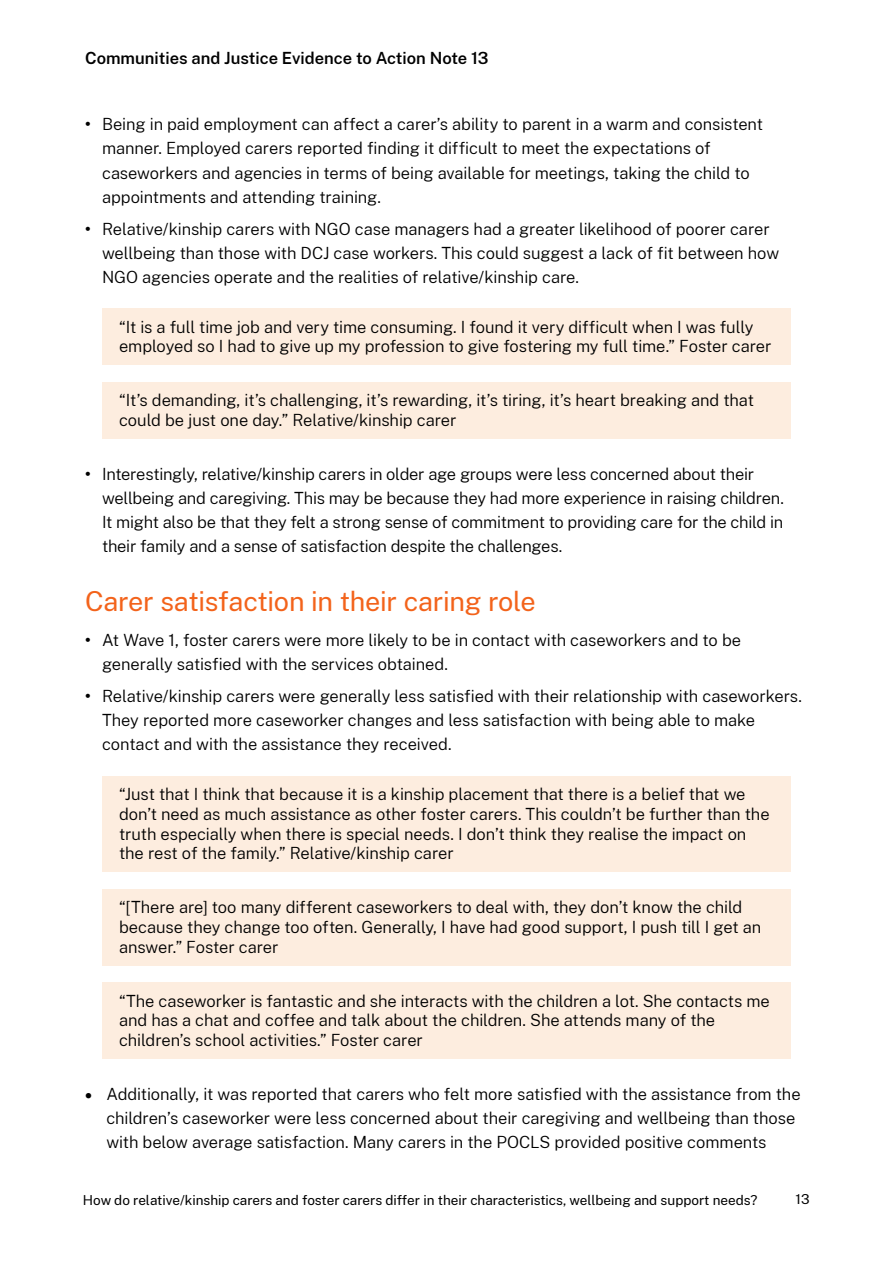
<style>
.page{position:relative;width:893px;height:1263px;background:#fff}
.page>*{position:absolute;margin:0;border:0;box-sizing:border-box;transform-origin:0 0}
.t1{font:27px "Public Sans";letter-spacing:-.01em;color:#f3631b}
.Bullet{font:300 16.5px/24px "Public Sans";letter-spacing:-.005em;color:#000}
.Pull_quote{font:300 16.5px/19.8px "Public Sans";letter-spacing:-.005em;color:#000}
.t2{font:600 16.5px "Public Sans";color:#000}
.t3{font:13.5px "Public Sans";color:#000}
.s1{font-weight:700}
</style>
<div class="page">
<div style="left:102px;top:308px;width:689px;height:57px;background:#fdeddf"></div>
<div style="left:102px;top:382px;width:689px;height:56px;background:#fdeddf"></div>
<div style="left:102px;top:776px;width:689px;height:96px;background:#fdeddf"></div>
<div style="left:102px;top:889px;width:689px;height:76px;background:#fdeddf"></div>
<div style="left:102px;top:982px;width:689px;height:76px;background:#fdeddf"></div>
<p class="t2" style="left:85px;top:46px;width:405px">Communities and Justice Evidence to Action Note 13</p>
<p class="Bullet" style="left:102px;top:112px;width:662px;text-indent:-17px"><span class="s1">•</span> Being in paid employment can affect a carer’s ability to parent in a warm and consistent manner. Employed carers reported finding it difficult to meet the expectations of caseworkers and agencies in terms of being available for meetings, taking the child to appointments and attending training.</p>
<p class="Bullet" style="left:102px;top:216px;width:679px;text-indent:-17px"><span class="s1">•</span> Relative/kinship carers with NGO case managers had a greater likelihood of poorer carer wellbeing than those with DCJ case workers. This could suggest a lack of fit between how<br>NGO agencies operate and the realities of relative/kinship care.</p>
<p class="Pull_quote" style="left:119px;top:316px;width:654px">“It is a full time job and very time consuming. I found it very difficult when I was fully employed so I had to give up my profession to give fostering my full time.” Foster carer</p>
<p class="Pull_quote" style="left:119px;top:390px;width:636px">“It’s demanding, it’s challenging, it’s rewarding, it’s tiring, it’s heart breaking and that could be just one day.” Relative/kinship carer</p>
<p class="Bullet" style="left:102px;top:461px;width:683px;text-indent:-17px"><span class="s1">•</span> Interestingly, relative/kinship carers in older age groups were less concerned about their wellbeing and caregiving. This may be because they had more experience in raising children.<br>It might also be that they felt a strong sense of commitment to providing care for the child in their family and a sense of satisfaction despite the challenges.</p>
<h2 class="t1" style="left:85px;top:582px;width:452px">Carer satisfaction in their caring role</h2>
<p class="Bullet" style="left:102px;top:627px;width:641px;text-indent:-17px"><span class="s1">•</span> At Wave 1, foster carers were more likely to be in contact with caseworkers and to be generally satisfied with the services obtained.</p>
<p class="Bullet" style="left:102px;top:684px;width:701px;text-indent:-17px"><span class="s1">•</span> Relative/kinship carers were generally less satisfied with their relationship with caseworkers.<br>They reported more caseworker changes and less satisfaction with being able to make contact and with the assistance they received.</p>
<p class="Pull_quote" style="left:119px;top:783px;width:652px">“Just that I think that because it is a kinship placement that there is a belief that we don’t need as much assistance as other foster carers. This couldn’t be further than the truth especially when there is special needs. I don’t think they realise the impact on the rest of the family.” Relative/kinship carer</p>
<p class="Pull_quote" style="left:119px;top:896px;width:644px">“[There are] too many different caseworkers to deal with, they don’t know the child because they change too often. Generally, I have had good support, I push till I get an answer.” Foster carer</p>
<p class="Pull_quote" style="left:119px;top:990px;width:652px">“The caseworker is fantastic and she interacts with the children a lot. She contacts me and has a chat and coffee and talk about the children. She attends many of the children’s school activities.” Foster carer</p>
<p class="Bullet" style="left:106px;top:1081px;width:696px;text-indent:-21px">• Additionally, it was reported that carers who felt more satisfied with the assistance from the children’s caseworker were less concerned about their caregiving and wellbeing than those with below average satisfaction. Many carers in the POCLS provided positive comments</p>
<p class="t3" style="left:83px;top:1190px;width:676px">How do relative/kinship carers and foster carers differ in their characteristics, wellbeing and support needs?</p>
<p class="t3" style="left:796px;top:1189px;width:15px">13</p>
</div>
